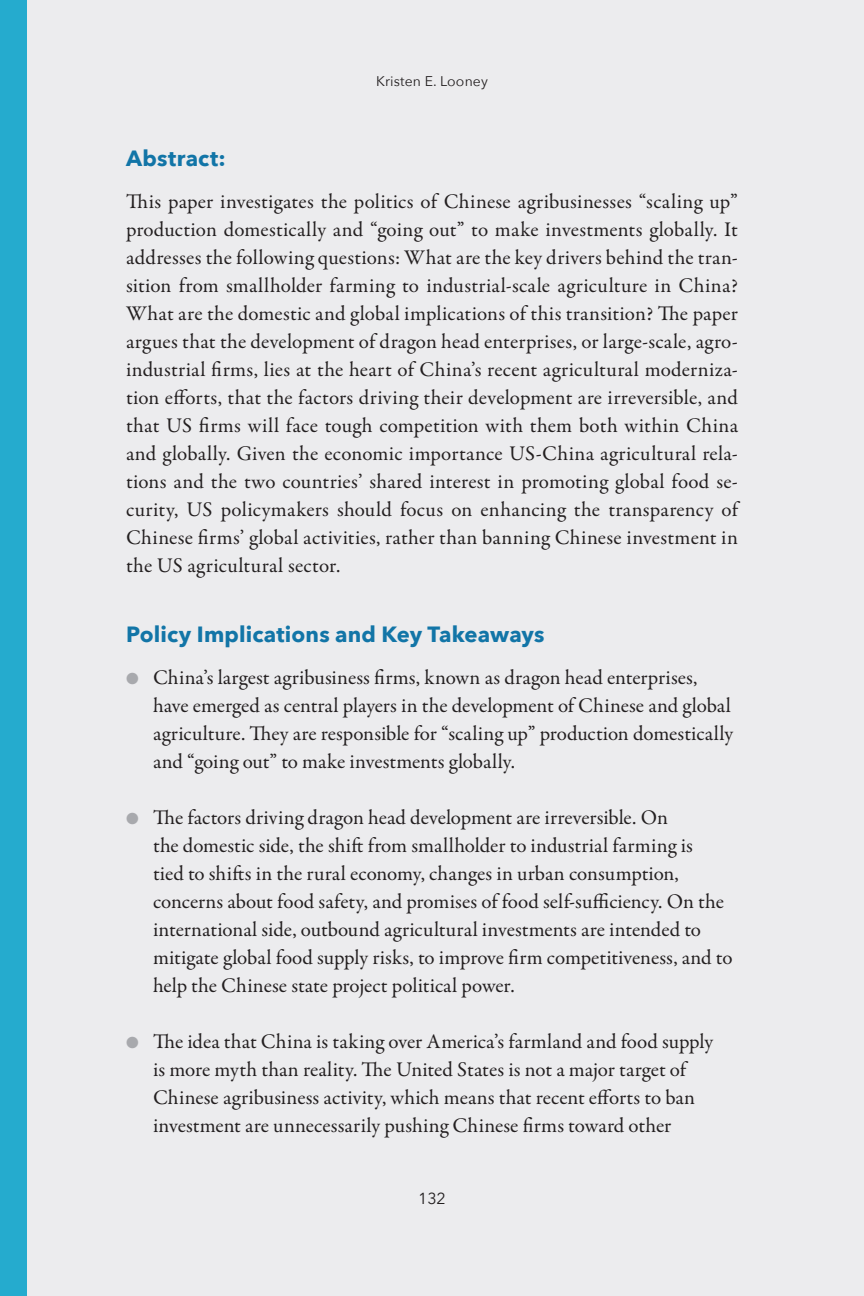
<style>
.page{position:relative;width:864px;height:1296px;background:#ececee}
.page>*{position:absolute;margin:0;border:0;box-sizing:border-box;transform-origin:0 0}
.subhead_a{font:700 22px "Avenir Next";letter-spacing:.005em;color:#1275a7}
.text_no_indent{font:21px/28px "Garamond Premr Pro";color:#231f20}
.t1{font:16px "Avenir Next";color:#231f20}
.t2{font:14px "Avenir Next";letter-spacing:.01em;color:#231f20}
.s1{color:#a8a9ad}
</style>
<div class="page">
<div style="left:0;top:0;width:27px;height:1296px;background:#25abce"></div>
<p class="t2" style="left:376px;top:69px;width:113px">Kristen E. Looney</p>
<p class="subhead_a" style="left:126px;top:139px;width:101px">Abstract:</p>
<p class="text_no_indent" style="left:126px;top:188px;width:614px;text-align:justify">This paper investigates the politics of Chinese agribusinesses “scaling up” production domestically and “going out” to make investments globally. It addresses the following questions: What are the key drivers behind the tran&shy;sition from smallholder farming to industrial-scale agriculture in China?<br>What are the domestic and global implications of this transition? The paper argues that the development of dragon head enterprises, or large-scale, agro&shy;industrial firms, lies at the heart of China’s recent agricultural moderniza&shy;tion efforts, that the factors driving their development are irreversible, and that US firms will face tough competition with them both within China and globally. Given the economic importance US-China agricultural rela&shy;tions and the two countries’ shared interest in promoting global food se&shy;curity, US policymakers should focus on enhancing the transparency of Chinese firms’ global activities, rather than banning Chinese investment in the US agricultural sector.</p>
<p class="subhead_a" style="left:126px;top:615px;width:420px">Policy Implications and Key Takeaways</p>
<p class="text_no_indent" style="left:153px;top:664px;width:582px;text-indent:-27px"><span class="s1">●</span> China’s largest agribusiness firms, known as dragon head enterprises, have emerged as central players in the development of Chinese and global agriculture. They are responsible for “scaling up” production domestically and “going out” to make investments globally.</p>
<p class="text_no_indent" style="left:153px;top:804px;width:581px;text-indent:-27px"><span class="s1">●</span> The factors driving dragon head development are irreversible. On<br>the domestic side, the shift from smallholder to industrial farming is<br>tied to shifts in the rural economy, changes in urban consumption, concerns about food safety, and promises of food self-sufficiency. On the international side, outbound agricultural investments are intended to mitigate global food supply risks, to improve firm competitiveness, and to help the Chinese state project political power.</p>
<p class="text_no_indent" style="left:153px;top:1028px;width:562px;text-indent:-27px"><span class="s1">●</span> The idea that China is taking over America’s farmland and food supply is more myth than reality. The United States is not a major target of Chinese agribusiness activity, which means that recent efforts to ban investment are unnecessarily pushing Chinese firms toward other</p>
<p class="t1" style="left:418px;top:1185px;width:29px">132</p>
</div>
